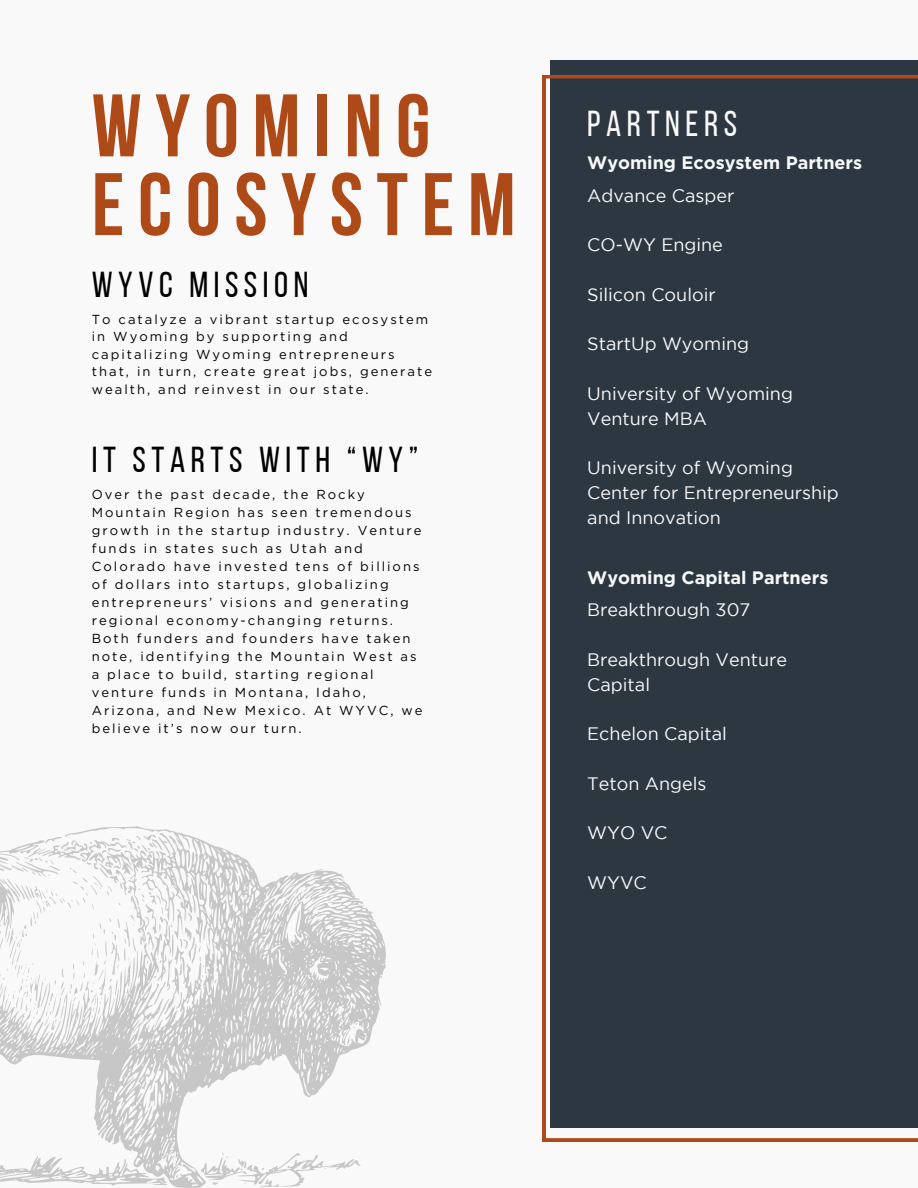
<style>
.page{position:relative;width:918px;height:1188px;background:#f9f9f9}
.page>*{position:absolute;margin:0;border:0;box-sizing:border-box;transform-origin:0 0}
.t1{font:700 88.5px/78.8px "Bebas Neue";letter-spacing:.155em;color:#ae4a18}
.t2{font:36px "Bebas Neue";letter-spacing:.155em;color:#000}
.t3{font:36px "Bebas Neue";letter-spacing:.155em;color:#f9f9f9}
.t4{font:18px/24.8px "Gotham";color:#f9f9f9}
.t5{font:700 18px "Gotham";color:#f9f9f9}
.t6{font:13.05px/18px "Gotham";letter-spacing:.155em;color:#000}
</style>
<div class="page">
<svg style="left:543px;top:75px;width:375px;height:1067px;background:#383a40"></svg>
<svg style="left:0;top:826px;width:386px;height:362px"></svg>
<h2 class="t1" style="left:92px;top:95px;width:425px">WYOMING<br>ECOSYSTEM</h2>
<h5 class="t2" style="left:92px;top:270px;width:218px">WYVC MISSION</h5>
<h5 class="t6" style="left:92px;top:311px;width:342px;line-height:17.4px">To catalyze a vibrant startup ecosystem in Wyoming by supporting and capitalizing Wyoming entrepreneurs that, in turn, create great jobs, generate wealth, and reinvest in our state.</h5>
<h5 class="t2" style="left:92px;top:445px;width:328px">IT STARTS WITH “WY”</h5>
<h5 class="t6" style="left:92px;top:485px;width:332px">Over the past decade, the Rocky Mountain Region has seen tremendous growth in the startup industry. Venture funds in states such as Utah and Colorado have invested tens of billions of dollars into startups, globalizing entrepreneurs’ visions and generating regional economy-changing returns.<br>Both funders and founders have taken note, identifying the Mountain West as a place to build, starting regional venture funds in Montana, Idaho, Arizona, and New Mexico. At WYVC, we believe it’s now our turn.</h5>
<h4 class="t3" style="left:587px;top:109px;width:151px">PARTNERS</h4>
<h5 class="t5" style="left:587px;top:152px;width:276px">Wyoming Ecosystem Partners</h5>
<h5 class="t4" style="left:587px;top:184px;width:149px">Advance Casper</h5>
<h5 class="t4" style="left:587px;top:234px;width:137px">CO-WY Engine</h5>
<h5 class="t4" style="left:587px;top:283px;width:130px">Silicon Couloir</h5>
<h5 class="t4" style="left:587px;top:333px;width:163px">StartUp Wyoming</h5>
<h5 class="t4" style="left:587px;top:382px;width:207px">University of Wyoming<br>Venture MBA</h5>
<h4 class="t4" style="left:587px;top:457px;width:253px">University of Wyoming<br>Center for Entrepreneurship and Innovation</h4>
<h3 class="t5" style="left:587px;top:567px;width:243px">Wyoming Capital Partners</h3>
<h3 class="t4" style="left:587px;top:599px;width:165px">Breakthrough 307</h3>
<h1 class="t4" style="left:587px;top:648px;width:201px">Breakthrough Venture<br>Capital</h1>
<h2 class="t4" style="left:587px;top:723px;width:141px">Echelon Capital</h2>
<p class="t4" style="left:587px;top:772px;width:121px">Teton Angels</p>
<h2 class="t4" style="left:587px;top:822px;width:82px">WYO VC</h2>
<p class="t4" style="left:587px;top:871px;width:61px">WYVC</p>
</div>
